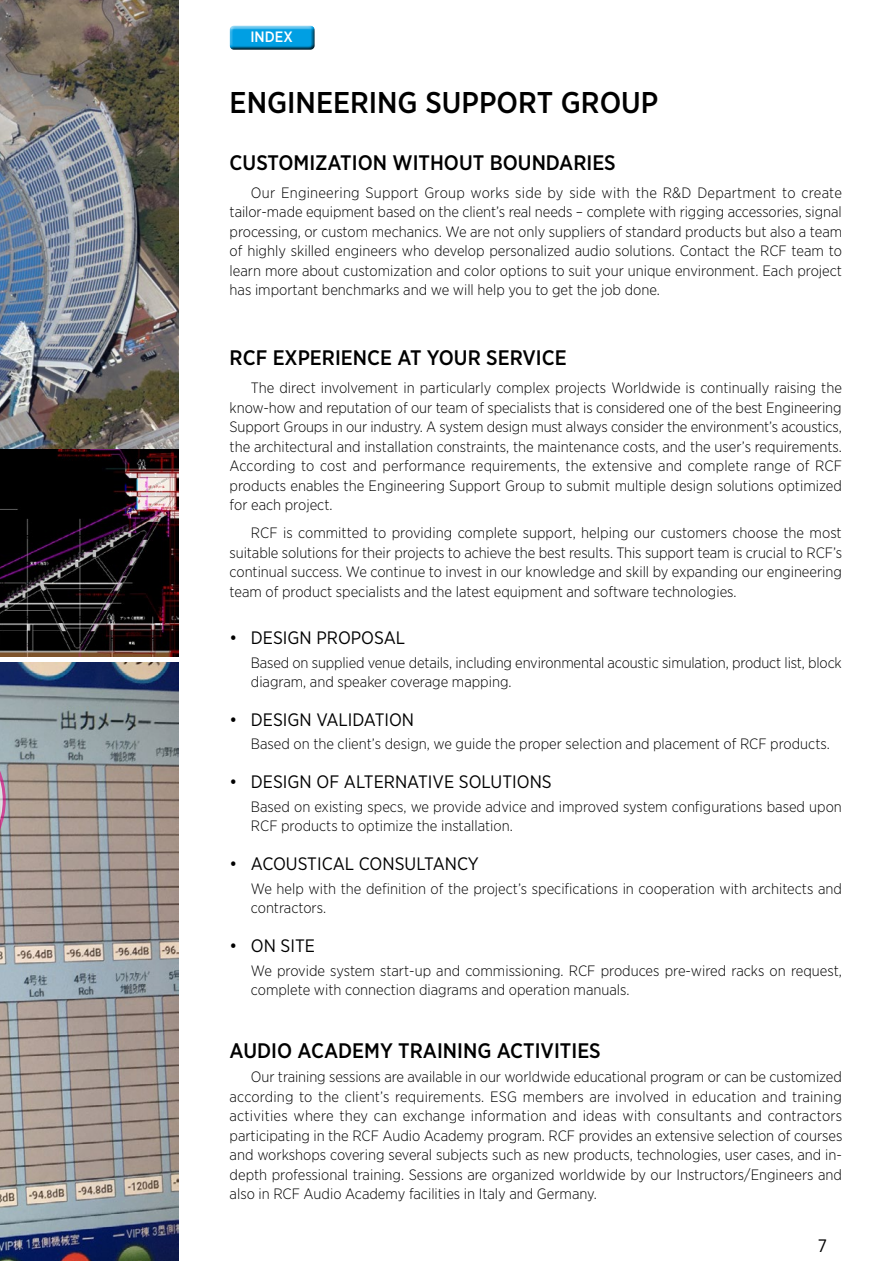
<style>
.page{position:relative;width:893px;height:1263px;background:#fff}
.page>*{position:absolute;margin:0;border:0;box-sizing:border-box;transform-origin:0 0}
.t1{font:500 30px "Gotham Narrow";color:#000}
.t2{font:500 21px "Gotham Narrow";color:#000}
.t3{font:18px "Gotham Narrow";color:#000}
.t4{font:300 15px/19.5px "Gotham Narrow";color:#000;text-align:justify}
.t5{font:500 15px "Gotham Narrow";color:#fff}
</style>
<div class="page">
<img style="left:0;top:663px;width:179px;height:598px">
<img style="left:0;top:0;width:179px;height:449px">
<svg style="left:0;top:722px;width:6px;height:156px"></svg>
<img style="left:0;top:449px;width:179px;height:207px">
<div style="left:227px;top:25px;width:92px;height:29px;background:#000;opacity:.75"></div>
<p class="t5" style="left:250px;top:27px;width:44px">INDEX</p>
<h1 class="t1" style="left:230px;top:84px;width:430px">ENGINEERING SUPPORT GROUP</h1>
<h2 class="t2" style="left:230px;top:149px;width:388px">CUSTOMIZATION WITHOUT BOUNDARIES</h2>
<p class="t4" style="left:230px;top:182px;width:614px;text-indent:21px">Our Engineering Support Group works side by side with the R&amp;D Department to create tailor‑made equipment based on the client’s real needs – complete with rigging accessories, signal processing, or custom mechanics. We are not only suppliers of standard products but also a team of highly skilled engineers who develop personalized audio solutions. Contact the RCF team to learn more about customization and color options to suit your unique environment. Each project has important benchmarks and we will help you to get the job done.</p>
<h2 class="t2" style="left:230px;top:344px;width:339px">RCF EXPERIENCE AT YOUR SERVICE</h2>
<p class="t4" style="left:230px;top:378px;width:614px;text-indent:21px">The direct involvement in particularly complex projects Worldwide is continually raising the know-how and reputation of our team of specialists that is considered one of the best Engineering Support Groups in our industry. A system design must always consider the environment’s acoustics, the architectural and installation constraints, the maintenance costs, and the user’s requirements.<br>According to cost and performance requirements, the extensive and complete range of RCF products enables the Engineering Support Group to submit multiple design solutions optimized for each project.</p>
<p class="t4" style="left:230px;top:523px;width:614px;text-indent:21px">RCF is committed to providing complete support, helping our customers choose the most suitable solutions for their projects to achieve the best results. This support team is crucial to RCF’s continual success. We continue to invest in our knowledge and skill by expanding our engineering team of product specialists and the latest equipment and software technologies.</p>
<p class="t3" style="left:230px;top:626px;width:177px">• DESIGN PROPOSAL</p>
<p class="t4" style="left:251px;top:652px;width:592px">Based on supplied venue details, including environmental acoustic simulation, product list, block diagram, and speaker coverage mapping.</p>
<p class="t3" style="left:230px;top:708px;width:186px">• DESIGN VALIDATION</p>
<p class="t4" style="left:251px;top:734px;width:580px">Based on the client’s design, we guide the proper selection and placement of RCF products.</p>
<p class="t3" style="left:230px;top:770px;width:324px">• DESIGN OF ALTERNATIVE SOLUTIONS</p>
<p class="t4" style="left:251px;top:796px;width:592px">Based on existing specs, we provide advice and improved system configurations based upon<br>RCF products to optimize the installation.</p>
<p class="t3" style="left:230px;top:852px;width:251px">• ACOUSTICAL CONSULTANCY</p>
<p class="t4" style="left:251px;top:878px;width:593px">We help with the definition of the project’s specifications in cooperation with architects and contractors.</p>
<p class="t3" style="left:230px;top:934px;width:87px">• ON SITE</p>
<p class="t4" style="left:251px;top:960px;width:592px">We provide system start-up and commissioning. RCF produces pre-wired racks on request, complete with connection diagrams and operation manuals.</p>
<h2 class="t2" style="left:230px;top:1038px;width:373px">AUDIO ACADEMY TRAINING ACTIVITIES</h2>
<p class="t4" style="left:230px;top:1067px;width:614px;text-indent:21px">Our training sessions are available in our worldwide educational program or can be customized according to the client’s requirements. ESG members are involved in education and training activities where they can exchange information and ideas with consultants and contractors participating in the RCF Audio Academy program. RCF provides an extensive selection of courses and workshops covering several subjects such as new products, technologies, user cases, and in&shy;depth professional training. Sessions are organized worldwide by our Instructors/Engineers and also in RCF Audio Academy facilities in Italy and Germany.</p>
<p class="t3" style="left:818px;top:1234px;width:11px">7</p>
</div>
